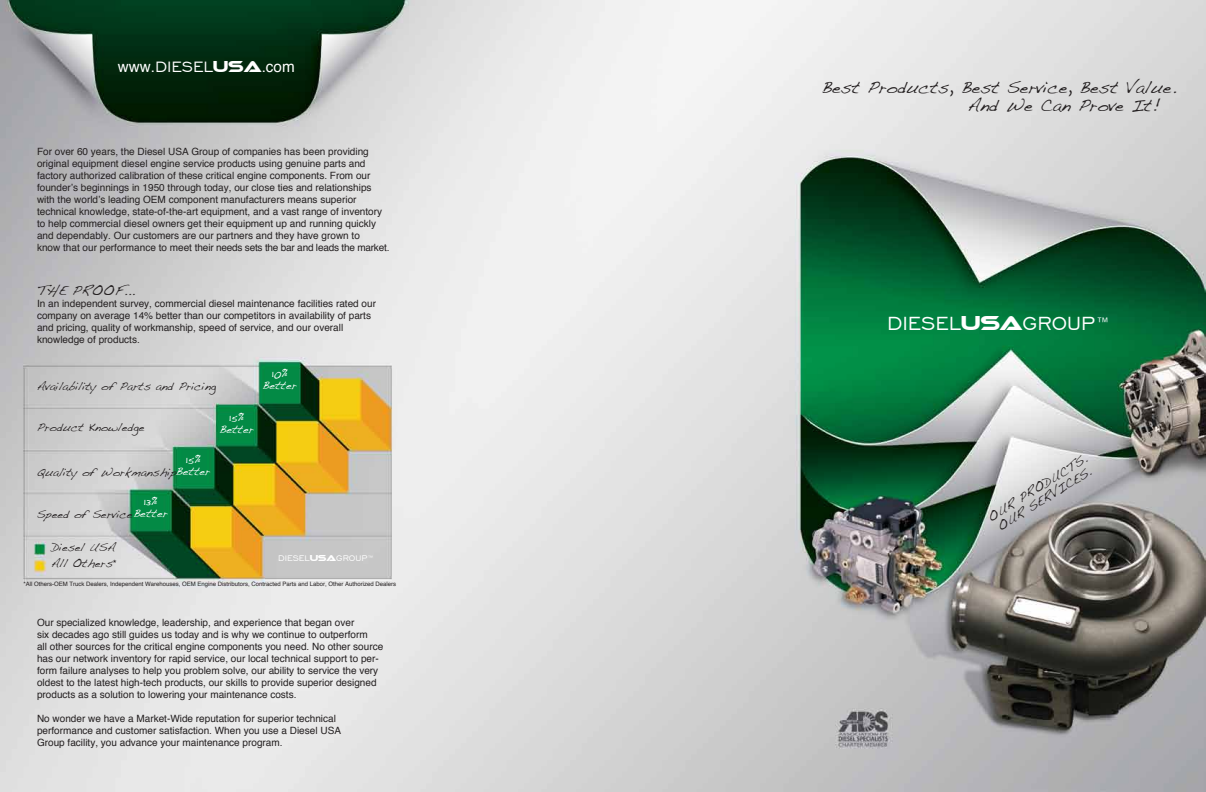
<style>
.page{position:relative;width:1206px;height:792px;background:#fff}
.page>*{position:absolute;margin:0;border:0;box-sizing:border-box;transform-origin:0 0}
.t1{font:24.1px "Engravers Gothic BT";color:#fff}
.t2{font:15.3px "Helvetica";color:#fff}
.t3{font:15.1px/18.1px "Dakota";color:#231f20}
.t4{font:12px "Dakota";color:#231f20}
.t5{font:11px/13.2px "Dakota";color:#231f20}
.t6{font:10.3px "Engravers Gothic BT";color:#fff}
.t7{font:10px/12px "Helvetica";color:#231f20}
.t8{font:10px/12.6px "Dakota";color:#231f20}
.t9{font:10px/12px "Dakota";color:#fff;text-align:center}
.t10{font:6px "Helvetica";color:#231f20}
.s1{font-family:"Engravers Gothic BT";font-size:19px}
.s2{font-family:"Ethnocentric";font-size:15px}
.s3{color:#fff}
.s4{font-family:"Helvetica"}
.s5{font-family:"Ethnocentric";font-size:8.2px}
.s6{font-size:7.6px}
.s7{font-family:"Ethnocentric";font-size:19px}
.s8{font-size:17.8px}
</style>
<div class="page">
<img style="left:0;top:0;width:1206px;height:792px">
<h2 class="t2" style="left:118px;top:57px;width:179px">www.<span class="s1">DIESEL</span><span class="s2">USA</span>.com</h2>
<p class="t7" style="left:37px;top:145px;width:354px">For over 60 years, the Diesel USA Group of companies has been providing original equipment diesel engine service products using genuine parts and factory authorized calibration of these critical engine components. From our founder’s beginnings in 1950 through today, our close ties and relationships with the world’s leading OEM component manufacturers means superior technical knowledge, state-of-the-art equipment, and a vast range of inventory to help commercial diesel owners get their equipment up and running quickly and dependably. Our customers are our partners and they have grown to<br>know that our performance to meet their needs sets the bar and leads the market.</p>
<p class="t4" style="left:37px;top:283px;width:100px">THE PROOF...</p>
<p class="t7" style="left:37px;top:297px;width:341px">In an independent survey, commercial diesel maintenance facilities rated our company on average 14% better than our competitors in availability of parts and pricing, quality of workmanship, speed of service, and our overall knowledge of products.</p>
<p class="t8" style="left:37px;top:381px;width:181px">Availability of Parts and Pricing</p>
<p class="t9" style="left:262px;top:368px;width:36px">10%<br>Better</p>
<p class="t9" style="left:219px;top:412px;width:36px">15%<br>Better</p>
<p class="t8" style="left:37px;top:454px;width:175px;text-indent:149px"><span class="s3">15%<br></span>Quality of Workmanship<span class="s3">Better</span></p>
<p class="t8" style="left:37px;top:496px;width:133px;text-indent:107px"><span class="s3">13%<br></span>Speed of Service<span class="s3">Better</span></p>
<p class="t8" style="left:37px;top:422px;width:109px">Product Knowledge</p>
<p class="t8" style="left:51px;top:541px;width:67px;line-height:16px">Diesel USA<br>All Others<span class="s4">*</span></p>
<p class="t6" style="left:278px;top:553px;width:97px">DIESEL<span class="s5">USA</span>GROUP<span class="s6">™</span></p>
<p class="t10" style="left:24px;top:580px;width:374px">*All Others-OEM Truck Dealers, Independent Warehouses, OEM Engine Distributors, Contracted Parts and Labor, Other Authorized Dealers</p>
<p class="t7" style="left:37px;top:616px;width:348px">Our specialized knowledge, leadership, and experience that began over<br>six decades ago still guides us today and is why we continue to outperform<br>all other sources for the critical engine components you need. No other source has our network inventory for rapid service, our local technical support to per&shy;form failure analyses to help you problem solve, our ability to service the very oldest to the latest high-tech products, our skills to provide superior designed products as a solution to lowering your maintenance costs.</p>
<p class="t7" style="left:37px;top:712px;width:306px">No wonder we have a Market-Wide reputation for superior technical performance and customer satisfaction. When you use a Diesel USA<br>Group facility, you advance your maintenance program.</p>
<h3 class="t3" style="left:967px;top:80px;width:210px;text-indent:-146px">Best Products, Best Service, Best Value.<br>And We Can Prove It!</h3>
<h1 class="t1" style="left:887px;top:310px;width:225px">DIESEL<span class="s7">USA</span>GROUP<span class="s8">™</span></h1>
<p class="t5" style="left:986px;top:514px;width:116px;rotate:-32deg">OUR PRODUCTS.<br>OUR SERVICES.</p>
</div>
